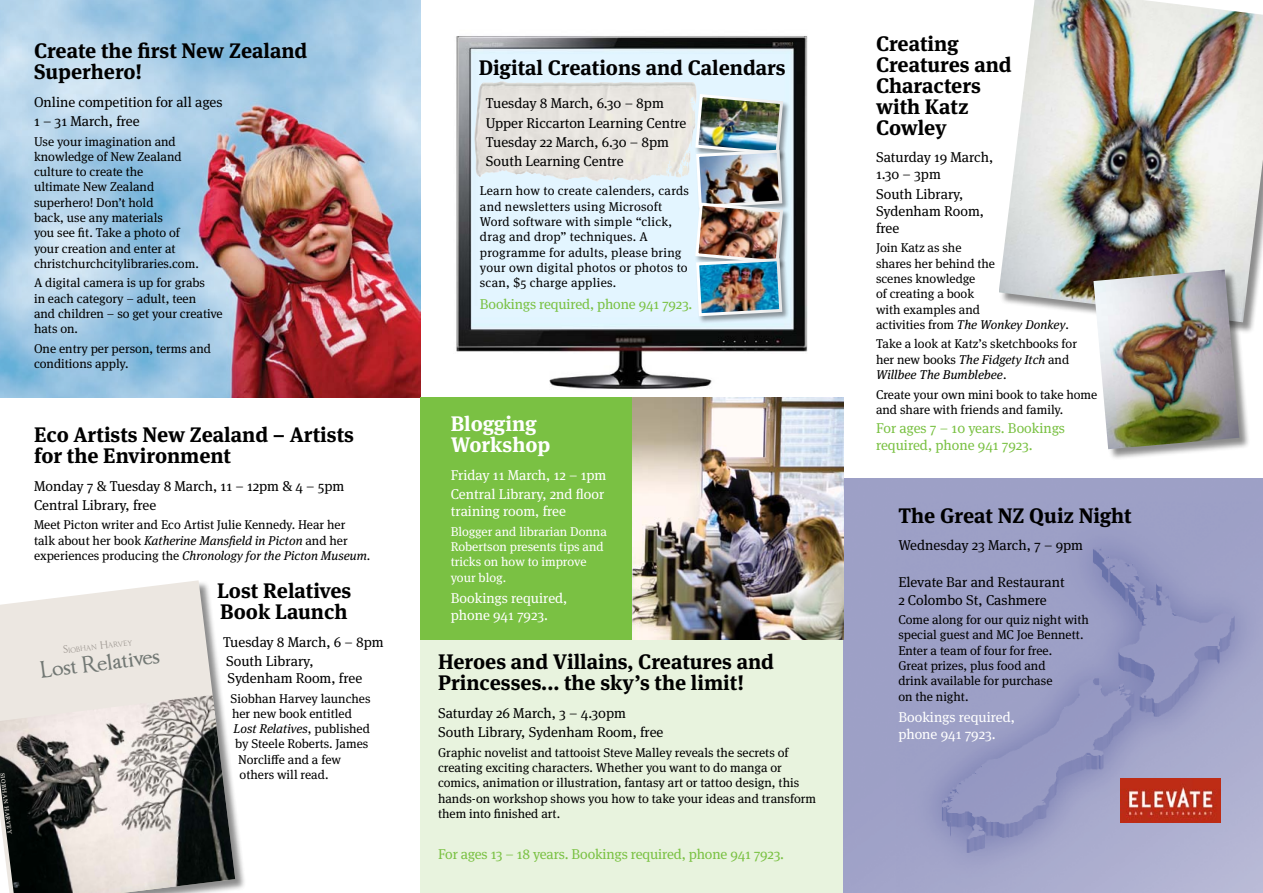
<style>
.page{position:relative;width:1263px;height:893px;background:#fff}
.page>*{position:absolute;margin:0;border:0;box-sizing:border-box;transform-origin:0 0}
.book_month_headings{font:700 21px/21px "Meta Serif Pro";color:#000}
.book_month_headings-2{font:700 21px/21px "Meta Serif Pro";color:#fff}
.t1{font:19.95px "Imperator";color:#727874}
.intro{font:14.25px/17.1px "Meta Serif Pro";color:#000}
.booking_required{font:14.25px/17.1px "Meta Serif Pro";letter-spacing:-.01em;color:#7ac143}
.intro-2{font:14.25px/17.1px "Meta Serif Pro";color:#fff}
.booking_required-2{font:14.25px/17.1px "Meta Serif Pro";color:#fff}
.body{font:12.75px/15.3px "Meta Serif Pro";color:#000}
.body-2{font:12.75px/15.3px "Meta Serif Pro";letter-spacing:.02em;color:#000}
.body-3{font:12.75px/15.3px "Meta Serif Pro";color:#fff}
.body-4{font:italic 12.75px "Meta Serif Pro";color:#000}
.t2{font:8.85px "Adobe Caslon Pro";color:#ece7e1}
.t3{font:6.3px "Imperator";color:#a19b95}
.s1{font-style:italic}
.s2{font-style:normal}
.s3{font-size:9.15px}
</style>
<div class="page">
<img style="left:843px;top:478px;width:420px;height:415px">
<div style="left:420px;top:397px;width:423px;height:496px;background:#e8f3de"></div>
<img style="left:0;top:0;width:421px;height:397px">
<div style="left:420px;top:397px;width:423px;height:243px;background:#7ac143"></div>
<div style="left:0;top:581px;width:246px;height:312px;background:#000;opacity:.45"></div>
<svg style="left:0;top:580px;width:235px;height:313px;background:#b6b3af"></svg>
<img style="left:632px;top:397px;width:211px;height:243px">
<img style="left:999px;top:0;width:264px;height:322px">
<img style="left:456px;top:36px;width:352px;height:353px">
<img style="left:474px;top:81px;width:202px;height:101px">
<div style="left:695px;top:94px;width:96px;height:69px;background:#000;opacity:.4"></div>
<div style="left:696px;top:149px;width:93px;height:66px;background:#000;opacity:.4"></div>
<div style="left:695px;top:202px;width:96px;height:69px;background:#000;opacity:.4"></div>
<div style="left:696px;top:258px;width:93px;height:66px;background:#000;opacity:.4"></div>
<img style="left:694px;top:92px;width:91px;height:226px">
<img style="left:1120px;top:779px;width:100px;height:43px">
<div style="left:1094px;top:271px;width:156px;height:189px;background:#000;opacity:.45"></div>
<img style="left:1093px;top:270px;width:146px;height:179px">
<p class="t2" style="left:9px;top:772px;width:63px;rotate:83deg">siobhan harvey</p>
<p class="book_month_headings" style="left:34px;top:38px;width:275px">Create the first New Zealand<br>Superhero!</p>
<p class="intro" style="left:34px;top:92px;width:190px">Online competition for all ages</p>
<p class="intro" style="left:34px;top:112px;width:107px">1 – 31 March, free</p>
<p class="body" style="left:34px;top:133px;width:166px">Use your imagination and knowledge of New Zealand culture to create the<br>ultimate New Zealand superhero! Don’t hold<br>back, use any materials<br>you see fit. Take a photo of your creation and enter at christchurchcitylibraries.com.</p>
<p class="body" style="left:34px;top:275px;width:190px">A digital camera is up for grabs<br>in each category – adult, teen<br>and children – so get your creative hats on.</p>
<p class="body" style="left:34px;top:340px;width:178px">One entry per person, terms and conditions apply.</p>
<p class="book_month_headings" style="left:34px;top:422px;width:321px">Eco Artists New Zealand – Artists for the Environment</p>
<p class="intro" style="left:34px;top:476px;width:312px">Monday 7 &amp; Tuesday 8 March, 11 – 12pm &amp; 4 – 5pm</p>
<p class="intro" style="left:34px;top:495px;width:124px">Central Library, free</p>
<p class="body" style="left:34px;top:517px;width:338px">Meet Picton writer and Eco Artist Julie Kennedy. Hear her<br>talk about her book <span class="s1">Katherine Mansfield in Picton</span> and her experiences producing the <span class="s1">Chronology for the Picton Museum</span>.</p>
<p class="book_month_headings" style="left:217px;top:578px;width:136px">Lost Relatives<br>Book Launch</p>
<p class="intro" style="left:223px;top:632px;width:162px">Tuesday 8 March, 6 – 8pm</p>
<p class="intro" style="left:226px;top:652px;width:138px">South Library,<br>Sydenham Room, free</p>
<p class="body" style="left:231px;top:690px;width:142px">Siobhan Harvey launches</p>
<p class="body" style="left:232px;top:705px;width:121px">her new book entitled</p>
<p class="body-4" style="left:234px;top:719px;width:138px">Lost Relatives<span class="s2">, published</span></p>
<p class="body" style="left:235px;top:736px;width:135px">by Steele Roberts. James</p>
<p class="body" style="left:238px;top:751px;width:104px">Norcliffe and a few</p>
<p class="body" style="left:240px;top:766px;width:90px">others will read.</p>
<p class="t3" style="left:63px;top:648px;width:71px;rotate:-7deg"><span class="s3">S</span>iobhan <span class="s3">h</span>arvey</p>
<p class="t1" style="left:39px;top:661px;width:121px;rotate:-7deg">Lost Relatives</p>
<p class="book_month_headings" style="left:479px;top:55px;width:308px">Digital Creations and Calendars</p>
<p class="intro" style="left:486px;top:94px;width:180px">Tuesday 8 March, 6.30 – 8pm</p>
<p class="intro" style="left:486px;top:113px;width:202px">Upper Riccarton Learning Centre</p>
<p class="intro" style="left:486px;top:133px;width:185px">Tuesday 22 March, 6.30 – 8pm</p>
<p class="intro" style="left:486px;top:152px;width:139px">South Learning Centre</p>
<p class="body-2" style="left:480px;top:183px;width:211px">Learn how to create calenders, cards and newsletters using Microsoft<br>Word software with simple “click, drag and drop” techniques. A programme for adults, please bring your own digital photos or photos to scan, $5 charge applies.</p>
<p class="booking_required" style="left:480px;top:294px;width:214px">Bookings required, phone 941 7923.</p>
<p class="book_month_headings-2" style="left:451px;top:412px;width:101px">Blogging<br>Workshop</p>
<p class="intro-2" style="left:451px;top:466px;width:157px">Friday 11 March, 12 – 1pm</p>
<p class="intro-2" style="left:451px;top:485px;width:155px">Central Library, 2nd floor training room, free</p>
<p class="body-3" style="left:451px;top:523px;width:158px">Blogger and librarian Donna<br>Robertson presents tips and tricks on how to improve your blog.</p>
<p class="booking_required-2" style="left:451px;top:589px;width:118px">Bookings required, phone 941 7923.</p>
<p class="book_month_headings" style="left:438px;top:650px;width:338px">Heroes and Villains, Creatures and<br>Princesses... the sky’s the limit!</p>
<p class="intro" style="left:438px;top:704px;width:189px">Saturday 26 March, 3 – 4.30pm</p>
<p class="intro" style="left:438px;top:723px;width:227px">South Library, Sydenham Room, free</p>
<p class="body" style="left:438px;top:744px;width:380px">Graphic novelist and tattooist Steve Malley reveals the secrets of creating exciting characters. Whether you want to do manga or comics, animation or illustration, fantasy art or tattoo design, this hands-on workshop shows you how to take your ideas and transform them into finished art.</p>
<p class="booking_required" style="left:438px;top:845px;width:348px">For ages 13 – 18 years. Bookings required, phone 941 7923.</p>
<p class="book_month_headings" style="left:876px;top:31px;width:137px">Creating<br>Creatures and<br>Characters with Katz<br>Cowley</p>
<p class="intro" style="left:876px;top:148px;width:119px">Saturday 19 March,<br>1.30 – 3pm</p>
<p class="intro" style="left:876px;top:184px;width:110px">South Library,<br>Sydenham Room, free</p>
<p class="body" style="left:876px;top:240px;width:195px">Join Katz as she<br>shares her behind the<br>scenes knowledge<br>of creating a book<br>with examples and<br>activities from <span class="s1">The Wonkey Donkey</span>.</p>
<p class="body" style="left:876px;top:336px;width:202px">Take a look at Katz’s sketchbooks for her new books <span class="s1">The Fidgety Itch</span> and<br><span class="s1">Willbee The Bumblebee</span>.</p>
<p class="body" style="left:876px;top:386px;width:223px">Create your own mini book to take home and share with friends and family.</p>
<p class="booking_required" style="left:876px;top:419px;width:191px">For ages 7 – 10 years. Bookings required, phone 941 7923.</p>
<p class="book_month_headings" style="left:898px;top:503px;width:235px">The Great NZ Quiz Night</p>
<p class="intro" style="left:898px;top:536px;width:186px">Wednesday 23 March, 7 – 9pm</p>
<p class="intro" style="left:898px;top:573px;width:168px">Elevate Bar and Restaurant<br>2 Colombo St, Cashmere</p>
<p class="body" style="left:898px;top:611px;width:192px">Come along for our quiz night with special guest and MC Joe Bennett.<br>Enter a team of four for free.<br>Great prizes, plus food and<br>drink available for purchase<br>on the night.</p>
<p class="booking_required-2" style="left:898px;top:708px;width:118px">Bookings required, phone 941 7923.</p>
</div>
